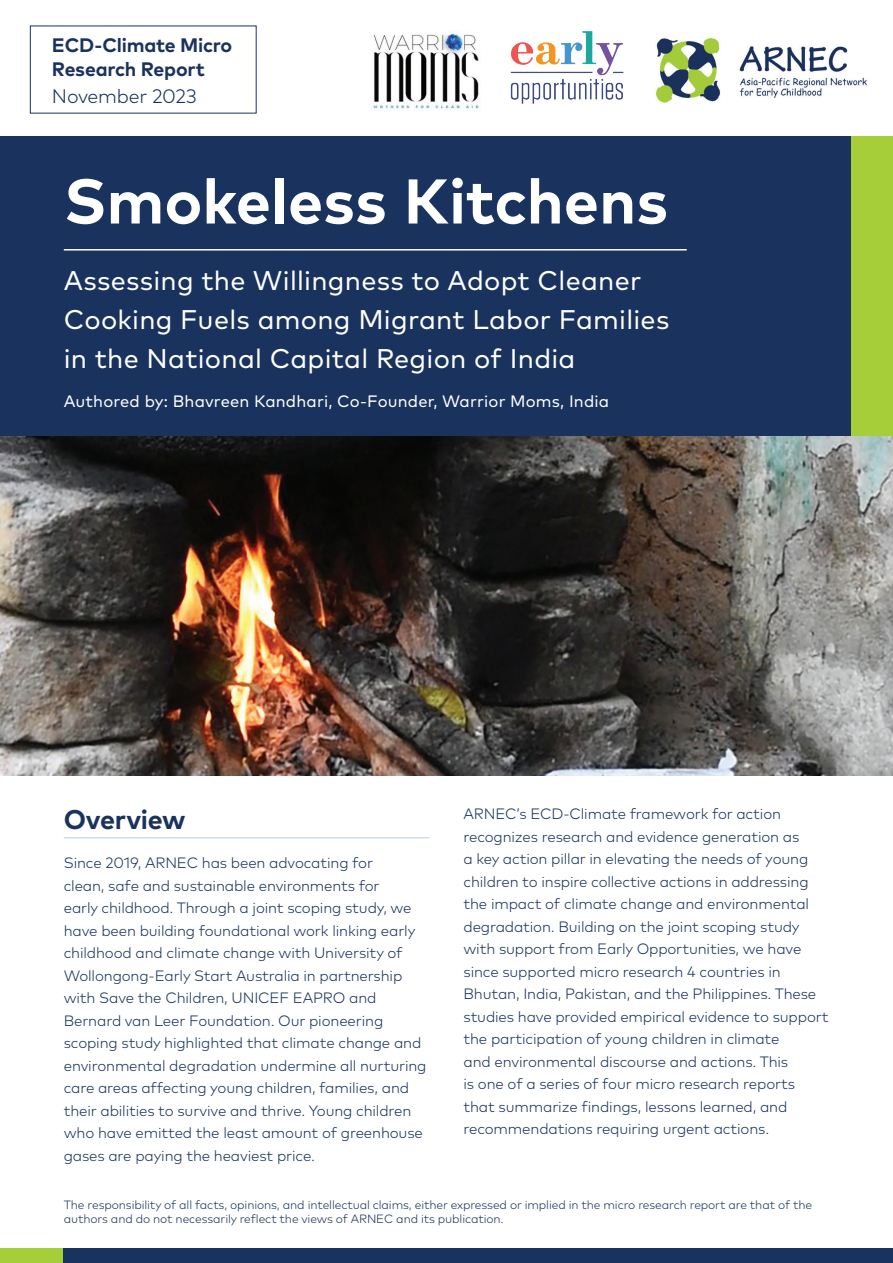
<style>
.page{position:relative;width:893px;height:1263px;background:#fff}
.page>*{position:absolute;margin:0;border:0;box-sizing:border-box;transform-origin:0 0}
.t1{font:700 63px "Mark OT";color:#fff}
.t2{font:27px/39px "Mark OT";letter-spacing:.01em;color:#fff}
.t3{font:700 27px "Mark OT";letter-spacing:-.01em;color:#1a335e}
.t4{font:700 19.5px/24px "Mark OT";letter-spacing:-.015em;color:#1a335e}
.t5{font:300 19.5px "Mark OT";letter-spacing:-.015em;color:#1a335e}
.t6{font:16.5px "Mark OT";letter-spacing:.01em;color:#fff}
.t7{font:300 15px/22.5px "Mark OT";letter-spacing:-.01em;color:#1a335e}
.t8{font:300 12px/14.4px "Mark OT";letter-spacing:-.01em;color:#1a335e}
</style>
<div class="page">
<div style="left:0;top:1248px;width:782px;height:15px;background:#a6ce39"></div>
<div style="left:64px;top:1248px;width:829px;height:15px;background:#1a335e"></div>
<img style="left:0;top:436px;width:893px;height:339px">
<div style="left:751px;top:136px;width:142px;height:300px;background:#a6ce39"></div>
<div style="left:0;top:136px;width:850px;height:300px;background:#1a335e"></div>
<hr style="left:64px;top:249px;width:623px;height:2px;background:#fff">
<img style="left:656px;top:38px;width:211px;height:65px">
<img style="left:373px;top:32px;width:107px;height:77px">
<img style="left:510px;top:31px;width:114px;height:73px">
<hr style="left:64px;top:837px;width:365px;height:1px;background:#cfdced">
<h3 class="t4" style="left:52px;top:32px;width:182px">ECD-Climate Micro<br>Research Report</h3>
<h3 class="t5" style="left:52px;top:84px;width:146px">November 2023</h3>
<h1 class="t1" style="left:64px;top:160px;width:606px">Smokeless Kitchens</h1>
<h2 class="t2" style="left:64px;top:261px;width:607px">Assessing the Willingness to Adopt Cleaner<br>Cooking Fuels among Migrant Labor Families in the National Capital Region of India</h2>
<p class="t6" style="left:64px;top:391px;width:547px">Authored by: Bhavreen Kandhari, Co-Founder, Warrior Moms, India</p>
<h2 class="t3" style="left:64px;top:801px;width:123px">Overview</h2>
<p class="t7" style="left:64px;top:851px;width:364px">Since 2019, ARNEC has been advocating for<br>clean, safe and sustainable environments for<br>early childhood. Through a joint scoping study, we have been building foundational work linking early childhood and climate change with University of Wollongong-Early Start Australia in partnership with Save the Children, UNICEF EAPRO and Bernard van Leer Foundation. Our pioneering scoping study highlighted that climate change and environmental degradation undermine all nurturing care areas affecting young children, families, and their abilities to survive and thrive. Young children who have emitted the least amount of greenhouse gases are paying the heaviest price.</p>
<p class="t7" style="left:463px;top:802px;width:367px">ARNEC’s ECD-Climate framework for action recognizes research and evidence generation as<br>a key action pillar in elevating the needs of young children to inspire collective actions in addressing the impact of climate change and environmental degradation. Building on the joint scoping study with support from Early Opportunities, we have since supported micro research 4 countries in Bhutan, India, Pakistan, and the Philippines. These studies have provided empirical evidence to support the participation of young children in climate<br>and environmental discourse and actions. This<br>is one of a series of four micro research reports that summarize findings, lessons learned, and recommendations requiring urgent actions.</p>
<p class="t8" style="left:64px;top:1197px;width:750px">The responsibility of all facts, opinions, and intellectual claims, either expressed or implied in the micro research report are that of the authors and do not necessarily reflect the views of ARNEC and its publication.</p>
</div>
